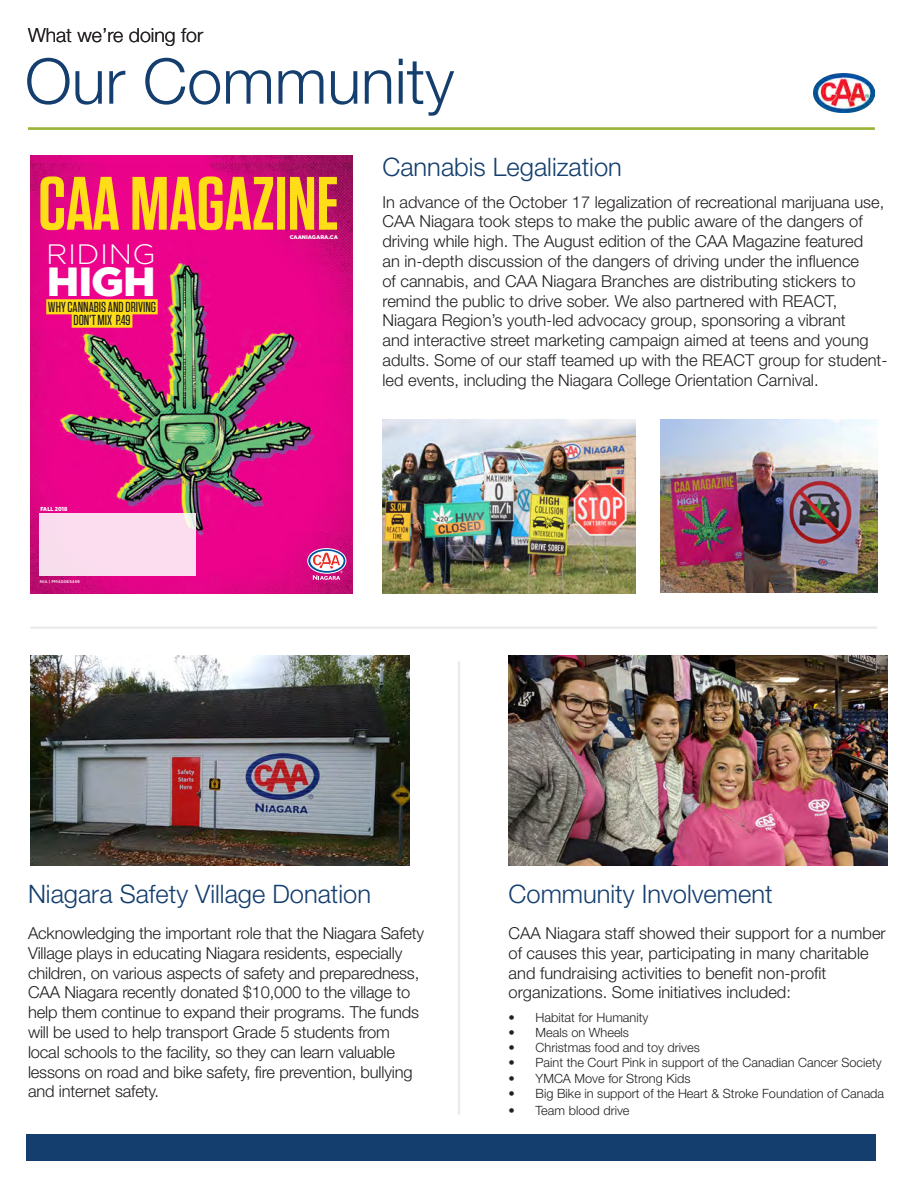
<style>
.page{position:relative;width:918px;height:1188px;background:#fff}
.page>*{position:absolute;margin:0;border:0;box-sizing:border-box;transform-origin:0 0}
.t1{font:300 63px "Helvetica Neue";color:#143e6e}
.t2{font:900 40.65px "Gotham";color:#fff;scale:1.05 1}
.t3{font:300 28.05px "Gotham";letter-spacing:.015em;color:#fff;scale:1.05 1}
.t4{font:300 25.5px "Helvetica Neue";color:#143e6e}
.t5{font:300 19.5px "Helvetica Neue";color:#231f20}
.t6{font:300 16.5px/19.8px "Helvetica Neue";color:#231f20}
.t7{font:500 14.55px/13.4px "Tungsten";color:#231f20;text-align:center}
.t8{font:300 12.75px "Helvetica Neue";color:#231f20}
.t9{font:900 5.85px "Gotham Narrow";letter-spacing:.015em;color:#fff}
.t10{font:900 5.4px "Gotham";letter-spacing:-.005em;color:#fff}
.t11{font:500 4.05px "Gotham";letter-spacing:.01em;color:#fff}
</style>
<div class="page">
<hr style="left:28px;top:127px;width:847px;height:3px;background:#9bb43b">
<img style="left:814px;top:74px;width:61px;height:39px">
<hr style="left:30px;top:627px;width:847px;height:2px;background:#ebebec">
<img style="left:30px;top:163px;width:322px;height:431px">
<svg style="left:40px;top:176px;width:297px;height:54px"></svg>
<div style="left:40px;top:514px;width:156px;height:62px;background:#fcddef"></div>
<div style="left:46px;top:299px;width:112px;height:15px;background:#ffdd17"></div>
<div style="left:72px;top:313px;width:60px;height:15px;background:#ffdd17"></div>
<svg style="left:307px;top:548px;width:39px;height:32px"></svg>
<img style="left:382px;top:419px;width:253px;height:175px">
<img style="left:660px;top:419px;width:217px;height:174px">
<img style="left:30px;top:656px;width:379px;height:210px">
<div style="left:27px;top:1134px;width:849px;height:26px;background:#143e6e"></div>
<hr style="left:458px;top:661px;width:2px;height:454px;background:#ebebec">
<img style="left:509px;top:656px;width:379px;height:210px">
<p class="t5" style="left:28px;top:23px;width:177px">What we’re doing for</p>
<p class="t1" style="left:25px;top:43px;width:431px">Our Community</p>
<p class="t3" style="left:46px;top:237px;width:106px">RIDING</p>
<p class="t2" style="left:47px;top:253px;width:105px">HIGH</p>
<p class="t7" style="left:48px;top:300px;width:110px">WHY CANNABIS AND DRIVING<br>DON’T MIX P.49</p>
<p class="t9" style="left:40px;top:505px;width:29px">FALL 2018</p>
<p class="t11" style="left:40px;top:579px;width:42px">NIA | PM40065459</p>
<p class="t10" style="left:290px;top:233px;width:50px">CAANIAGARA.CA</p>
<p class="t4" style="left:382px;top:151px;width:241px">Cannabis Legalization</p>
<p class="t6" style="left:382px;top:191px;width:507px">In advance of the October 17 legalization of recreational marijuana use, CAA Niagara took steps to make the public aware of the dangers of driving while high. The August edition of the CAA Magazine featured<br>an in-depth discussion of the dangers of driving under the influence<br>of cannabis, and CAA Niagara Branches are distributing stickers to remind the public to drive sober. We also partnered with REACT, Niagara Region’s youth-led advocacy group, sponsoring a vibrant<br>and interactive street marketing campaign aimed at teens and young adults. Some of our staff teamed up with the REACT group for student&shy;led events, including the Niagara College Orientation Carnival.</p>
<p class="t4" style="left:28px;top:878px;width:345px">Niagara Safety Village Donation</p>
<p class="t4" style="left:509px;top:878px;width:265px">Community Involvement</p>
<p class="t6" style="left:28px;top:923px;width:398px">Acknowledging the important role that the Niagara Safety Village plays in educating Niagara residents, especially children, on various aspects of safety and preparedness, CAA Niagara recently donated $10,000 to the village to help them continue to expand their programs. The funds will be used to help transport Grade 5 students from local schools to the facility, so they can learn valuable lessons on road and bike safety, fire prevention, bullying and internet safety.</p>
<p class="t6" style="left:509px;top:923px;width:379px">CAA Niagara staff showed their support for a number of causes this year, participating in many charitable and fundraising activities to benefit non-profit organizations. Some initiatives included:</p>
<p class="t8" style="left:509px;top:1009px;width:141px">• Habitat for Humanity</p>
<p class="t8" style="left:509px;top:1024px;width:122px">• Meals on Wheels</p>
<p class="t8" style="left:509px;top:1040px;width:193px">• Christmas food and toy drives</p>
<p class="t8" style="left:509px;top:1055px;width:375px">• Paint the Court Pink in support of the Canadian Cancer Society</p>
<p class="t8" style="left:509px;top:1070px;width:183px">• YMCA Move for Strong Kids</p>
<p class="t8" style="left:509px;top:1086px;width:377px">• Big Bike in support of the Heart &amp; Stroke Foundation of Canada</p>
<p class="t8" style="left:509px;top:1102px;width:123px">• Team blood drive</p>
</div>
